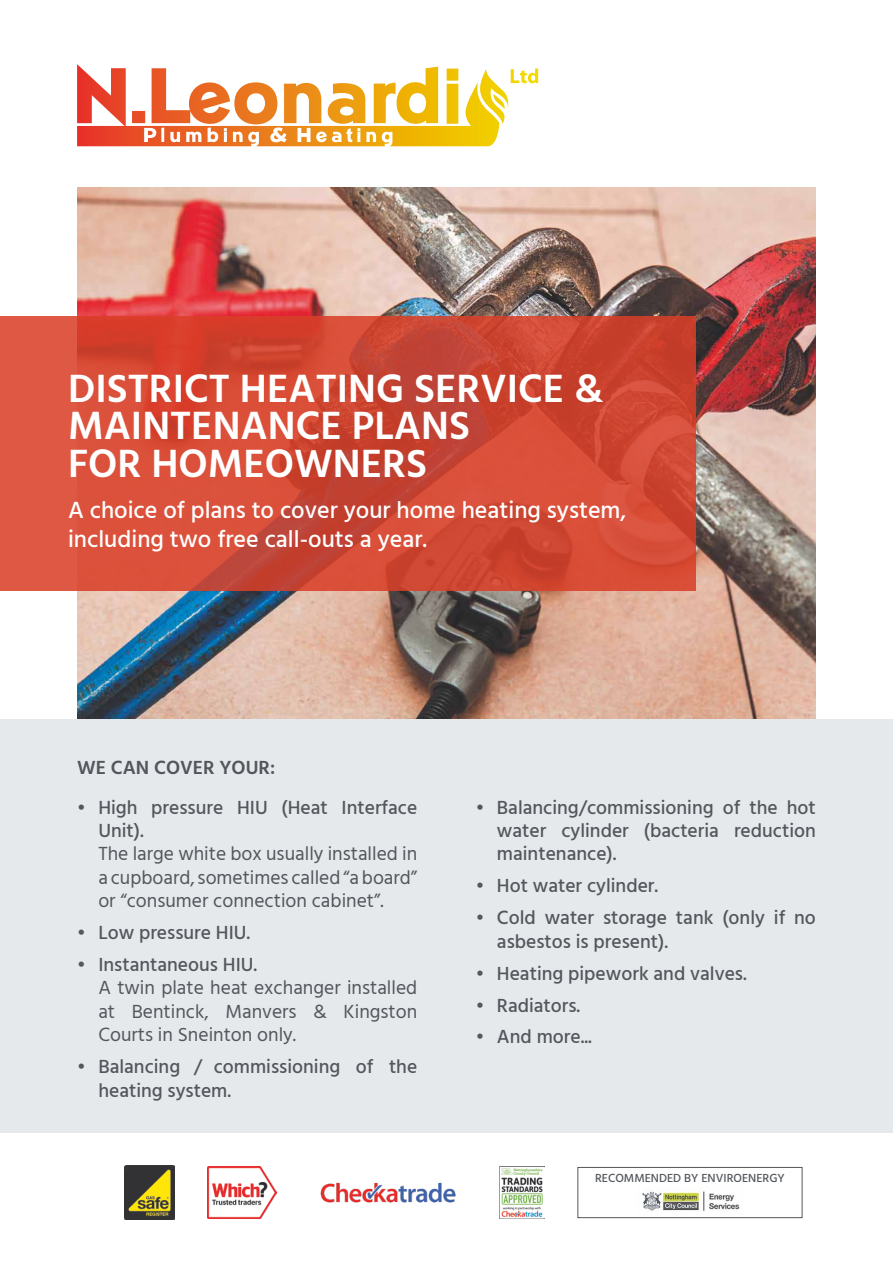
<style>
.page{position:relative;width:893px;height:1263px;background:#fff}
.page>*{position:absolute;margin:0;border:0;box-sizing:border-box;transform-origin:0 0}
.t1{font:600 40.5px/37.5px "Hind";color:#fff}
.t2{font:500 24px/28.8px "Hind";color:#fff}
.t3{font:500 19.5px/23.4px "Hind";color:#53565c}
.t4{font:19.5px/23.4px "Hind";color:#53565c;text-align:justify}
.t5{font:600 19.5px "Hind";color:#53565c}
.t6{font:500 12px "Hind";color:#53565c}
</style>
<div class="page">
<img style="left:77px;top:187px;width:739px;height:532px">
<div style="left:0;top:719px;width:893px;height:413px;background:#e5e9eb"></div>
<svg style="left:77px;top:64px;width:422px;height:82px"></svg>
<img style="left:124px;top:1165px;width:50px;height:55px">
<img style="left:207px;top:1167px;width:70px;height:51px">
<img style="left:320px;top:1182px;width:136px;height:21px">
<img style="left:499px;top:1167px;width:46px;height:51px">
<img style="left:642px;top:1191px;width:98px;height:20px">
<div style="left:577px;top:1167px;width:225px;height:51px;border:1px solid #53565c"></div>
<svg style="left:0;top:316px;width:695px;height:275px;background:#d24a35"></svg>
<h1 class="t1" style="left:68px;top:372px;width:537px">DISTRICT HEATING SERVICE &amp;<br>MAINTENANCE PLANS<br>FOR HOMEOWNERS</h1>
<p class="t2" style="left:68px;top:497px;width:560px">A choice of plans to cover your home heating system, including two free call-outs a year.</p>
<p class="t5" style="left:77px;top:754px;width:200px">WE CAN COVER YOUR:</p>
<p class="t3" style="left:98px;top:796px;width:320px;text-indent:-21px">• High pressure HIU (Heat Interface<br>Unit).</p>
<p class="t4" style="left:98px;top:843px;width:320px">The large white box usually installed in a cupboard, sometimes called “a board” or “consumer connection cabinet”.</p>
<p class="t3" style="left:77px;top:922px;width:175px">• Low pressure HIU.</p>
<p class="t3" style="left:77px;top:954px;width:182px">• Instantaneous HIU.</p>
<p class="t4" style="left:98px;top:977px;width:320px">A twin plate heat exchanger installed at Bentinck, Manvers &amp; Kingston Courts in Sneinton only.</p>
<p class="t3" style="left:98px;top:1056px;width:320px;text-indent:-21px">• Balancing / commissioning of the heating system.</p>
<p class="t3" style="left:497px;top:796px;width:320px;text-align:justify;text-indent:-21px">• Balancing/commissioning of the hot water cylinder (bacteria reduction maintenance).</p>
<p class="t3" style="left:476px;top:875px;width:184px">• Hot water cylinder.</p>
<p class="t3" style="left:497px;top:907px;width:320px;text-indent:-21px">• Cold water storage tank (only if no asbestos is present).</p>
<p class="t3" style="left:476px;top:962px;width:273px">• Heating pipework and valves.</p>
<p class="t3" style="left:476px;top:994px;width:106px">• Radiators.</p>
<p class="t3" style="left:476px;top:1026px;width:118px">• And more...</p>
<p class="t6" style="left:595px;top:1170px;width:191px">RECOMMENDED BY ENVIROENERGY</p>
</div>
